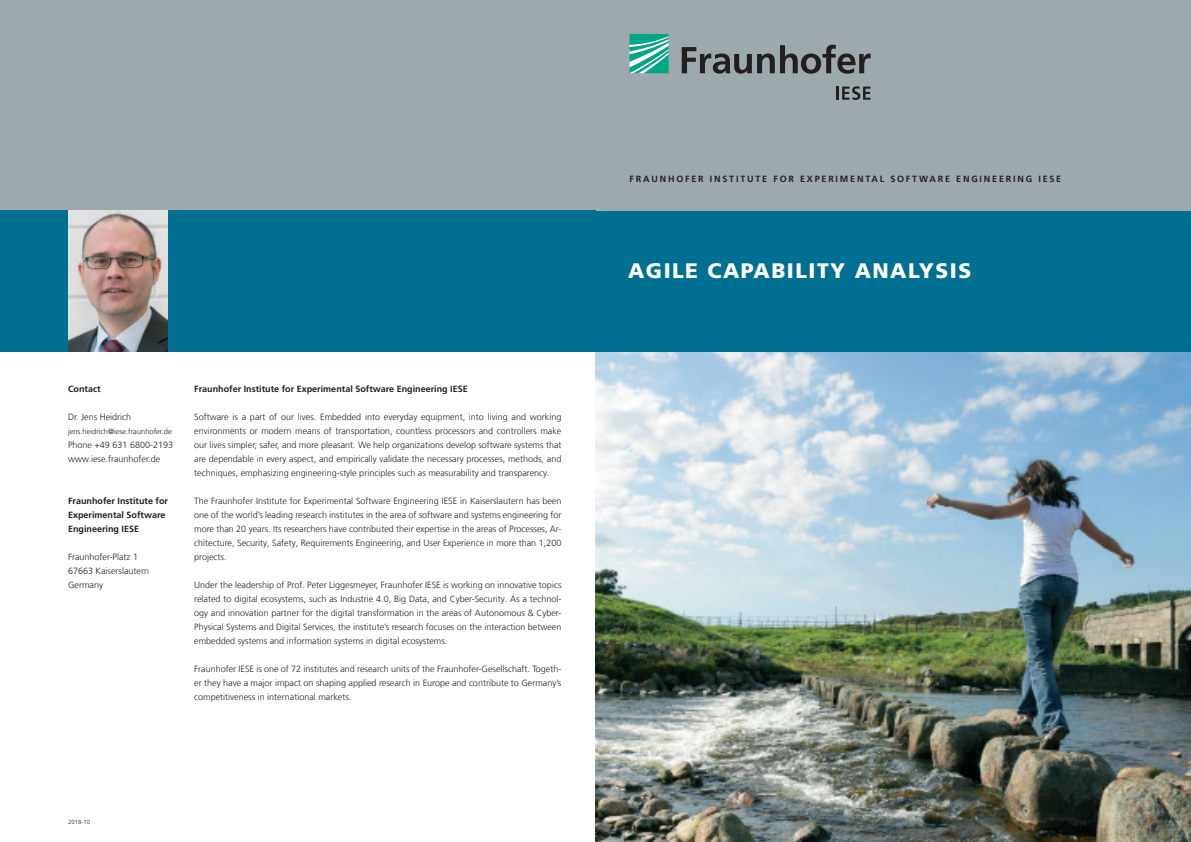
<style>
.page{position:relative;width:1191px;height:842px;background:#fff}
.page>*{position:absolute;margin:0;border:0;box-sizing:border-box;transform-origin:0 0}
.t1{font:900 21px "Frutiger LT Com";letter-spacing:.07em;color:#fff}
.t2{font:300 9px/14px "Frutiger LT Com";color:#231f20;text-align:justify}
.t3{font:700 9px/14px "Frutiger LT Com";color:#231f20}
.t4{font:700 9px "Frutiger LT Com";letter-spacing:.2em;color:#231f20}
.t5{font:300 7.5px "Frutiger LT Com";color:#231f20}
.t6{font:300 6px "Frutiger LT Com";color:#231f20}
</style>
<div class="page">
<img style="left:595px;top:352px;width:596px;height:490px">
<div style="left:595px;top:210px;width:596px;height:142px;background:#007092"></div>
<div style="left:595px;top:0;width:596px;height:210px;background:#9da9ad"></div>
<div style="left:0;top:0;width:595px;height:210px;background:#9da9ad"></div>
<div style="left:0;top:210px;width:595px;height:142px;background:#007092"></div>
<svg style="left:629px;top:34px;width:39px;height:39px;background:#4dbea8"></svg>
<svg style="left:682px;top:45px;width:188px;height:29px"></svg>
<svg style="left:836px;top:86px;width:34px;height:14px"></svg>
<img style="left:68px;top:210px;width:99px;height:142px">
<p class="t3" style="left:68px;top:382px;width:34px">Contact</p>
<p class="t2" style="left:68px;top:410px;width:65px">Dr. Jens Heidrich</p>
<p class="t5" style="left:68px;top:427px;width:105px">jens.heidrich@iese.fraunhofer.de</p>
<p class="t2" style="left:68px;top:438px;width:106px">Phone +49 631 6800-2193 www.iese.fraunhofer.de</p>
<p class="t3" style="left:68px;top:494px;width:102px">Fraunhofer Institute for<br>Experimental Software<br>Engineering IESE</p>
<p class="t2" style="left:68px;top:550px;width:83px;text-align:left">Fraunhofer-Platz 1<br>67663 Kaiserslautern<br>Germany</p>
<p class="t3" style="left:194px;top:382px;width:275px">Fraunhofer Institute for Experimental Software Engineering IESE</p>
<p class="t2" style="left:194px;top:410px;width:369px">Software is a part of our lives. Embedded into everyday equipment, into living and working environments or modern means of transportation, countless processors and controllers make our lives simpler, safer, and more pleasant. We help organizations develop software systems that are dependable in every aspect, and empirically validate the necessary processes, methods, and techniques, emphasizing engineering-style principles such as measurability and transparency.</p>
<p class="t2" style="left:194px;top:494px;width:369px">The Fraunhofer Institute for Experimental Software Engineering IESE in Kaiserslautern has been one of the world’s leading research institutes in the area of software and systems engineering for more than 20 years. Its researchers have contributed their expertise in the areas of Processes, Ar&shy;chitecture, Security, Safety, Requirements Engineering, and User Experience in more than 1,200 projects.</p>
<p class="t2" style="left:194px;top:578px;width:369px">Under the leadership of Prof. Peter Liggesmeyer, Fraunhofer IESE is working on innovative topics related to digital ecosystems, such as Industrie 4.0, Big Data, and Cyber-Security. As a technol&shy;ogy and innovation partner for the digital transformation in the areas of Autonomous &amp; Cyber-Physical Systems and Digital Services, the institute’s research focuses on the interaction between embedded systems and information systems in digital ecosystems.</p>
<p class="t2" style="left:194px;top:662px;width:369px">Fraunhofer IESE is one of 72 institutes and research units of the Fraunhofer-Gesellschaft. Togeth&shy;er they have a major impact on shaping applied research in Europe and contribute to Germany’s competitiveness in international markets.</p>
<p class="t6" style="left:68px;top:818px;width:24px">2018-10</p>
<p class="t4" style="left:629px;top:174px;width:433px">FRAUNHOFER INSTITUTE FOR EXPERIMENTAL SOFTWARE ENGINEERING IESE</p>
<h1 class="t1" style="left:628px;top:258px;width:345px">AGILE CAPABILITY ANALYSIS</h1>
</div>
